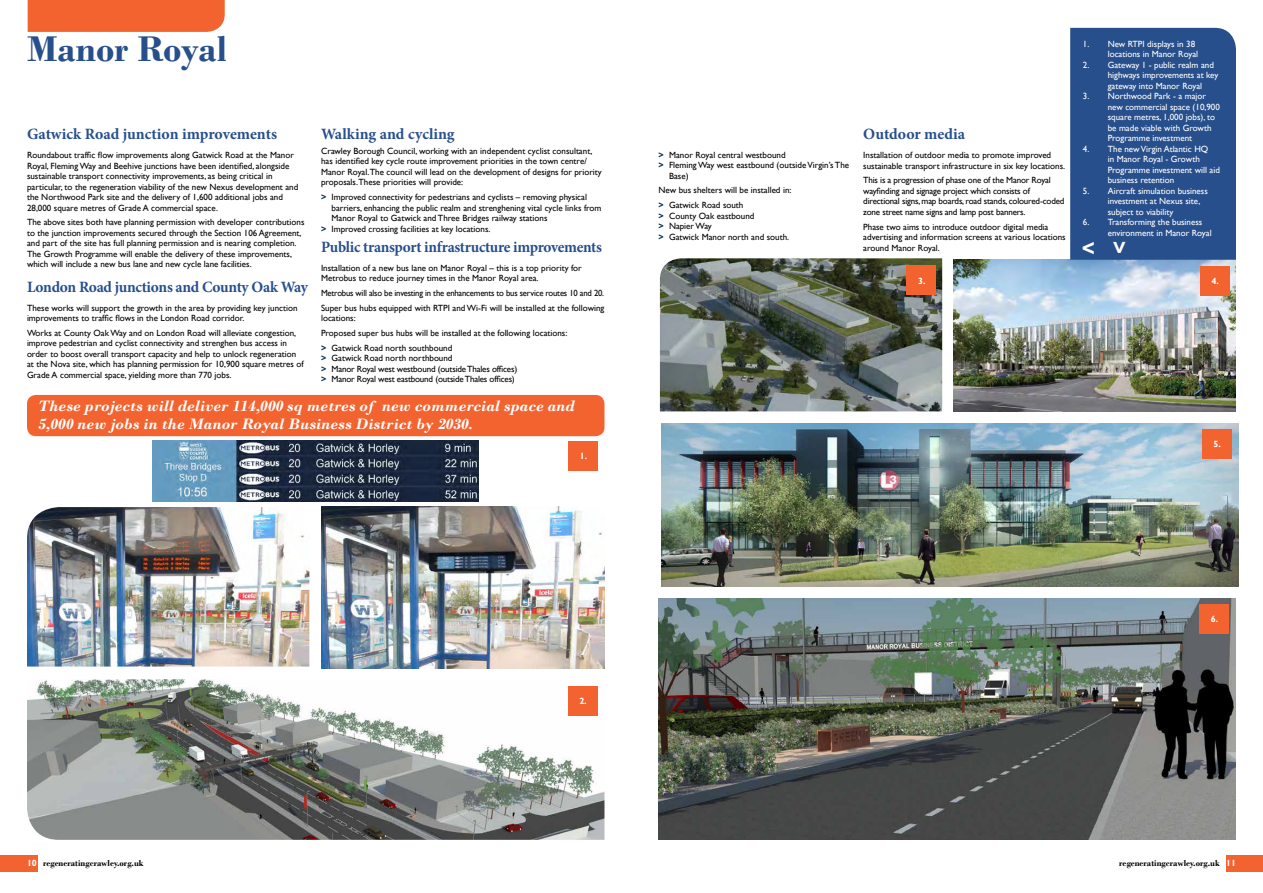
<style>
.page{position:relative;width:1263px;height:893px;background:#fff}
.page>*{position:absolute;margin:0;border:0;box-sizing:border-box;transform-origin:0 0}
.t1{font:700 37.5px "Bodoni";color:#274f8c}
.t2{font:700 22.5px "Gill Sans";color:#fff}
.t3{font:700 15.75px "Minion Pro";letter-spacing:-.015em;color:#274f8c}
.t4{font:italic 700 15.75px/18px "Bodoni";color:#fff}
.t5{font:9px/10.5px "Gill Sans";color:#000}
.t6{font:9px/10.5px "Gill Sans";color:#fff}
.t7{font:9px/10.5px "Gill Sans";letter-spacing:-.02em;color:#000}
.t8{font:9px/14.8px "Gill Sans";letter-spacing:-.02em;color:#000;scale:.96 1}
.t9{font:700 9px "Bodoni";color:#000}
.t10{font:700 9px "Gill Sans";color:#fff}
.s1{font-weight:700;color:#002e52}
.s2{font-family:"Gill Sans";color:#fff}
</style>
<div class="page">
<div style="left:1226px;top:856px;width:37px;height:16px;background:#f2632f"></div>
<div style="left:0;top:855px;width:37px;height:17px;background:#f2632f"></div>
<img style="left:27px;top:679px;width:577px;height:161px">
<div style="left:28px;top:0;width:197px;height:32px;background:#f2632f"></div>
<div style="left:568px;top:686px;width:29px;height:30px;background:#f2632f"></div>
<img style="left:660px;top:258px;width:282px;height:153px">
<img style="left:658px;top:598px;width:578px;height:242px">
<div style="left:906px;top:266px;width:30px;height:29px;background:#f2632f"></div>
<div style="left:1199px;top:604px;width:30px;height:30px;background:#f2632f"></div>
<img style="left:661px;top:423px;width:578px;height:164px">
<img style="left:954px;top:259px;width:282px;height:152px">
<div style="left:1200px;top:266px;width:29px;height:30px;background:#f2632f"></div>
<div style="left:1202px;top:429px;width:30px;height:30px;background:#f2632f"></div>
<img style="left:153px;top:440px;width:325px;height:61px">
<img style="left:27px;top:507px;width:282px;height:159px">
<img style="left:322px;top:506px;width:282px;height:162px">
<div style="left:568px;top:441px;width:30px;height:29px;background:#f2632f"></div>
<div style="left:27px;top:395px;width:577px;height:41px;background:#f2632f;border-radius:9px"></div>
<div style="left:1070px;top:28px;width:166px;height:232px;background:#274f8c"></div>
<h1 class="t1" style="left:27px;top:27px;width:201px">Manor Royal</h1>
<h3 class="t3" style="left:27px;top:123px;width:252px">Gatwick Road junction improvements</h3>
<p class="t5" style="left:27px;top:150px;width:273px">Roundabout traffic flow improvements along Gatwick Road at the Manor Royal, Fleming Way and Beehive junctions have been identified, alongside sustainable transport connectivity improvements, as being critical in particular, to the regeneration viability of the new Nexus development and the Northwood Park site and the delivery of 1,600 additional jobs and 28,000 square metres of Grade A commercial space.</p>
<p class="t5" style="left:27px;top:217px;width:279px">The above sites both have planning permission with developer contributions to the junction improvements secured through the Section 106 Agreement, and part of the site has full planning permission and is nearing completion.<br>The Growth Programme will enable the delivery of these improvements, which will include a new bus lane and new cycle lane facilities.</p>
<h3 class="t3" style="left:27px;top:275px;width:282px">London Road junctions and County Oak Way</h3>
<p class="t5" style="left:27px;top:302px;width:272px">These works will support the growth in the area by providing key junction improvements to traffic flows in the London Road corridor.</p>
<p class="t5" style="left:27px;top:328px;width:278px">Works at County Oak Way and on London Road will alleviate congestion, improve pedestrian and cyclist connectivity and strenghen bus access in order to boost overall transport capacity and help to unlock regeneration at the Nova site, which has planning permission for 10,900 square metres of Grade A commercial space, yielding more than 770 jobs.</p>
<h3 class="t3" style="left:321px;top:123px;width:135px">Walking and cycling</h3>
<p class="t5" style="left:321px;top:146px;width:282px">Crawley Borough Council, working with an independent cyclist consultant, has identified key cycle route improvement priorities in the town centre/ Manor Royal.The council will lead on the development of designs for priority proposals.These priorities will provide:</p>
<p class="t5" style="left:321px;top:192px;width:267px"><span class="s1">&gt;</span> Improved connectivity for pedestrians and cyclists – removing physical</p>
<p class="t5" style="left:332px;top:202px;width:271px">barriers, enhancing the public realm and strenghening vital cycle links from</p>
<p class="t5" style="left:332px;top:213px;width:217px">Manor Royal to Gatwick and Three Bridges railway stations</p>
<p class="t5" style="left:321px;top:223px;width:171px"><span class="s1">&gt;</span> Improved crossing facilities at key locations.</p>
<h3 class="t3" style="left:321px;top:235px;width:282px">Public transport infrastructure improvements</h3>
<p class="t5" style="left:321px;top:262px;width:262px">Installation of a new bus lane on Manor Royal – this is a top priority for<br>Metrobus to reduce journey times in the Manor Royal area.</p>
<p class="t8" style="left:321px;top:286px;width:297px">Metrobus will also be investing in the enhancements to bus service routes 10 and 20.<br>Super bus hubs equipped with RTPI and Wi-Fi will be installed at the following</p>
<p class="t5" style="left:321px;top:311px;width:248px;line-height:14.8px">locations:<br>Proposed super bus hubs will be installed at the following locations: <span class="s1">&gt;</span> Gatwick Road north southbound</p>
<p class="t7" style="left:321px;top:353px;width:198px"><span class="s1">&gt;</span> Gatwick Road north northbound<br><span class="s1">&gt;</span> Manor Royal west westbound (outside Thales offices) <span class="s1">&gt;</span> Manor Royal west eastbound (outside Thales offices)</p>
<h3 class="t4" style="left:38px;top:397px;width:538px">These projects will deliver 114,000 sq metres of new commercial space and<br>5,000 new jobs in the Manor Royal Business District by 2030.</h3>
<p class="t10" style="left:580px;top:450px;width:9px">1.</p>
<p class="t5" style="left:658px;top:150px;width:129px"><span class="s1">&gt;</span> Manor Royal central westbound</p>
<p class="t5" style="left:658px;top:160px;width:192px"><span class="s1">&gt;</span> Fleming Way west eastbound (outside Virgin’s The</p>
<p class="t5" style="left:669px;top:171px;width:21px">Base)</p>
<p class="t5" style="left:658px;top:183px;width:134px;line-height:14.8px">New bus shelters will be installed in: <span class="s1">&gt;</span> Gatwick Road south</p>
<p class="t5" style="left:658px;top:211px;width:132px"><span class="s1">&gt;</span> County Oak eastbound<br><span class="s1">&gt;</span> Napier Way<br><span class="s1">&gt;</span> Gatwick Manor north and south.</p>
<h3 class="t3" style="left:863px;top:123px;width:104px">Outdoor media</h3>
<p class="t5" style="left:863px;top:150px;width:203px">Installation of outdoor media to promote improved sustainable transport infrastructure in six key locations.</p>
<p class="t7" style="left:863px;top:175px;width:203px">This is a progression of phase one of the Manor Royal wayfinding and signage project which consists of directional signs, map boards, road stands, coloured-coded zone street name signs and lamp post banners.</p>
<p class="t5" style="left:863px;top:221px;width:204px">Phase two aims to introduce outdoor digital media advertising and information screens at various locations around Manor Royal.</p>
<p class="t10" style="left:918px;top:275px;width:9px">3.</p>
<p class="t6" style="left:1108px;top:39px;width:92px;text-indent:-25px">1. New RTPI displays in 38 locations in Manor Royal</p>
<p class="t6" style="left:1108px;top:60px;width:112px;text-indent:-25px">2. Gateway 1 - public realm and highways improvements at key gateway into Manor Royal</p>
<p class="t6" style="left:1108px;top:91px;width:114px;text-indent:-25px">3. Northwood Park - a major new commercial space (10,900 square metres, 1,000 jobs), to be made viable with Growth<br>Programme investment</p>
<p class="t6" style="left:1108px;top:144px;width:114px;text-indent:-25px">4. The new Virgin Atlantic HQ<br>in Manor Royal - Growth<br>Programme investment will aid business retention</p>
<p class="t6" style="left:1108px;top:186px;width:102px;text-indent:-25px">5. Aircraft simulation business investment at Nexus site, subject to viability</p>
<p class="t6" style="left:1108px;top:217px;width:105px;text-indent:-25px">6. Transforming the business environment in Manor Royal</p>
<h2 class="t2" style="left:1082px;top:234px;width:15px">&lt;</h2>
<p class="t10" style="left:1211px;top:276px;width:9px">4.</p>
<p class="t10" style="left:1213px;top:439px;width:9px">5.</p>
<p class="t10" style="left:579px;top:696px;width:9px">2.</p>
<p class="t10" style="left:1211px;top:614px;width:9px">6.</p>
<p class="t9" style="left:27px;top:858px;width:118px"><span class="s2">10</span> regeneratingcrawley.org.uk</p>
<p class="t9" style="left:1119px;top:858px;width:118px">regeneratingcrawley.org.uk <span class="s2">11</span></p>
</div>
